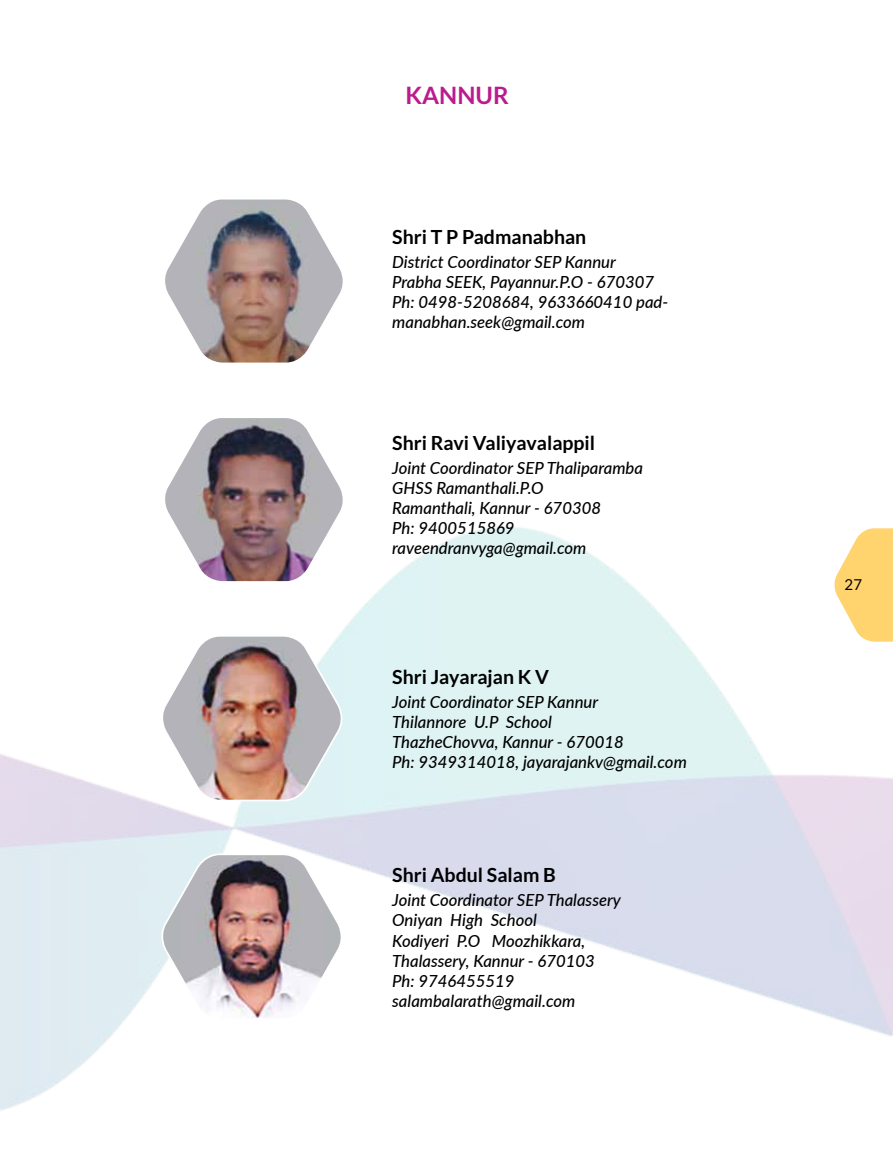
<style>
.page{position:relative;width:893px;height:1170px;background:#fff}
.page>*{position:absolute;margin:0;border:0;box-sizing:border-box;transform-origin:0 0}
.t1{font:700 24px "Lato";color:#bb1b8d}
.t2{font:700 19.5px "Lato";color:#000}
.t3{font:italic 500 16.65px/20.1px "Lato";color:#000}
.t4{font:15px "Lato";color:#000}
</style>
<div class="page">
<img style="left:165px;top:418px;width:178px;height:164px">
<svg style="left:165px;top:199px;width:178px;height:164px"></svg>
<img style="left:163px;top:634px;width:185px;height:168px">
<svg style="left:156px;top:852px;width:192px;height:167px"></svg>
<svg style="left:834px;top:528px;width:59px;height:113px"></svg>
<h1 class="t1" style="left:405px;top:82px;width:105px">KANNUR</h1>
<p class="t2" style="left:392px;top:225px;width:196px">Shri T P Padmanabhan</p>
<p class="t3" style="left:392px;top:251px;width:278px">District Coordinator SEP Kannur<br>Prabha SEEK, Payannur.P.O - 670307<br>Ph: 0498-5208684, 9633660410 pad&shy;manabhan.seek@gmail.com</p>
<p class="t2" style="left:392px;top:431px;width:204px">Shri Ravi Valiyavalappil</p>
<p class="t3" style="left:392px;top:457px;width:252px">Joint Coordinator SEP Thaliparamba<br>GHSS Ramanthali.P.O<br>Ramanthali, Kannur - 670308<br>Ph: 9400515869 raveendranvyga@gmail.com</p>
<p class="t2" style="left:392px;top:665px;width:158px">Shri Jayarajan K V</p>
<p class="t3" style="left:392px;top:691px;width:296px">Joint Coordinator SEP Kannur<br>Thilannore U.P School<br>ThazheChovva, Kannur - 670018<br>Ph: 9349314018, jayarajankv@gmail.com</p>
<p class="t2" style="left:392px;top:864px;width:165px">Shri Abdul Salam B</p>
<p class="t3" style="left:392px;top:889px;width:230px">Joint Coordinator SEP Thalassery<br>Oniyan High School<br>Kodiyeri P.O Moozhikkara,<br>Thalassery, Kannur - 670103<br>Ph: 9746455519 salambalarath@gmail.com</p>
<p class="t4" style="left:845px;top:576px;width:19px">27</p>
</div>
